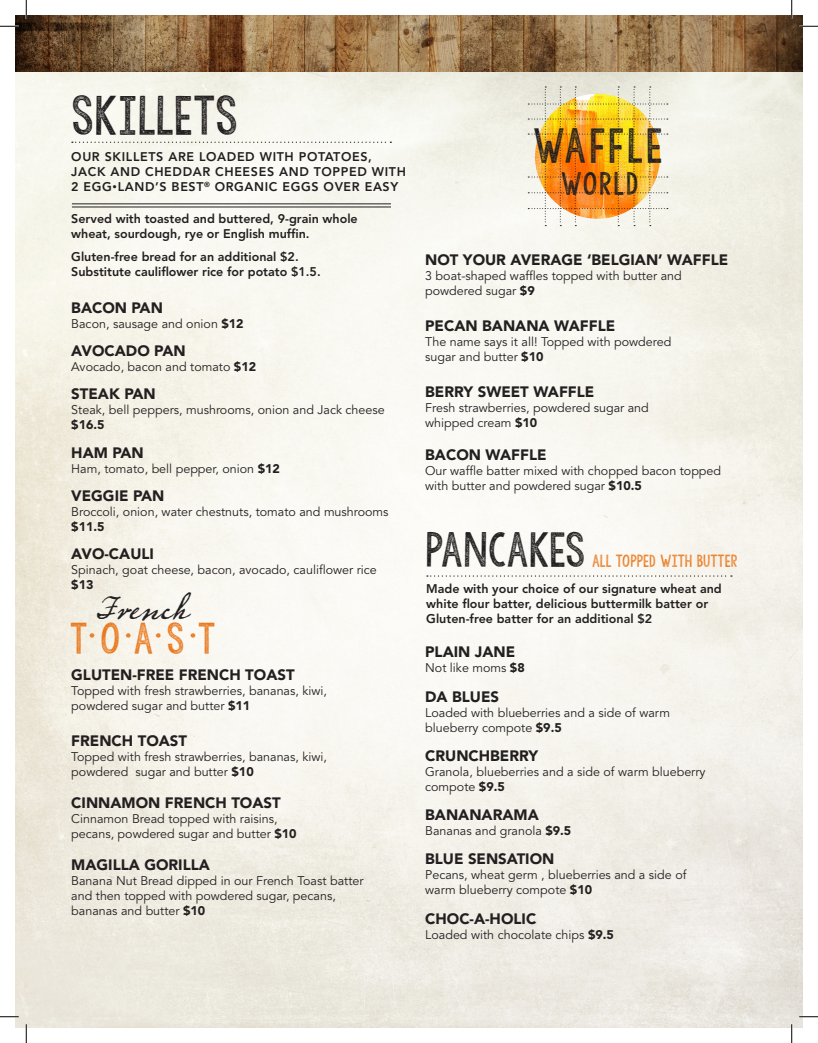
<style>
.page{position:relative;width:818px;height:1043px;background:#fff}
.page>*{position:absolute;margin:0;border:0;box-sizing:border-box;transform-origin:0 0}
.t1{font:43.75px "KG Allof Me";color:#231f20}
.t2{font:38.75px "KG Allof Me";color:#231f20}
.t3{font:34.75px "KG Allof Me";letter-spacing:.37em;color:#e9791e}
.t4{font:34.75px "Dead Man's Hand WF";color:#231f20}
.t5{font:25.5px "KG Allof Me";letter-spacing:.07em;color:#231f20}
.t6{font:900 15px "Avenir";color:#231f20}
.t7{font:13.75px "KG Allof Me";color:#e9791e}
.t8{font:12.5px/15px "Avenir";color:#231f20}
.t9{font:800 12.5px "Avenir";color:#231f20}
.t10{font:800 12.5px "Avenir";letter-spacing:.05em;color:#231f20}
.t11{font:900 12.5px "Avenir";color:#231f20}
.s1{font-family:"Gill Sans";font-weight:400}
.s2{font-weight:900}
</style>
<div class="page">
<img style="left:15px;top:15px;width:787px;height:1012px">
<hr style="left:72px;top:203px;width:319px;height:1px;background:#231f20">
<hr style="left:72px;top:207px;width:319px;height:1px;background:#231f20">
<svg style="left:72px;top:142px;width:319px;height:1px"></svg>
<svg style="left:427px;top:575px;width:305px;height:1px"></svg>
<img style="left:528px;top:87px;width:139px;height:139px">
<svg style="left:0;top:25px;width:19px;height:2px"></svg>
<svg style="left:799px;top:25px;width:19px;height:2px"></svg>
<svg style="left:0;top:1015px;width:19px;height:2px"></svg>
<svg style="left:799px;top:1015px;width:19px;height:2px"></svg>
<svg style="left:25px;top:0;width:2px;height:19px"></svg>
<svg style="left:25px;top:1024px;width:2px;height:18px"></svg>
<svg style="left:790px;top:0;width:2px;height:19px"></svg>
<svg style="left:790px;top:1024px;width:2px;height:18px"></svg>
<p class="t1" style="left:71px;top:86px;width:168px">SKILLETS</p>
<p class="t10" style="left:71px;top:150px;width:302px">OUR SKILLETS ARE LOADED WITH POTATOES,</p>
<p class="t10" style="left:71px;top:165px;width:336px">JACK AND CHEDDAR CHEESES AND TOPPED WITH</p>
<p class="t10" style="left:71px;top:180px;width:328px">2 EGG<span class="s1">•</span>LAND’S BEST<sup>®</sup> ORGANIC EGGS OVER EASY</p>
<p class="t9" style="left:71px;top:211px;width:288px">Served with toasted and buttered, 9-grain whole</p>
<p class="t9" style="left:71px;top:226px;width:240px">wheat, sourdough, rye or English muffin.</p>
<p class="t9" style="left:71px;top:249px;width:229px">Gluten-free bread for an additional $2.</p>
<p class="t9" style="left:71px;top:264px;width:251px">Substitute cauliflower rice for potato $1.5.</p>
<p class="t6" style="left:71px;top:299px;width:93px">BACON PAN</p>
<p class="t8" style="left:71px;top:317px;width:174px">Bacon, sausage and onion <span class="s2">$12</span></p>
<p class="t6" style="left:71px;top:342px;width:116px">AVOCADO PAN</p>
<p class="t8" style="left:71px;top:360px;width:186px">Avocado, bacon and tomato <span class="s2">$12</span></p>
<p class="t6" style="left:71px;top:385px;width:86px">STEAK PAN</p>
<p class="t8" style="left:71px;top:403px;width:315px">Steak, bell peppers, mushrooms, onion and Jack cheese <span class="s2">$16.5</span></p>
<p class="t6" style="left:71px;top:443px;width:74px">HAM PAN</p>
<p class="t8" style="left:71px;top:461px;width:210px">Ham, tomato, bell pepper, onion <span class="s2">$12</span></p>
<p class="t6" style="left:71px;top:486px;width:95px">VEGGIE PAN</p>
<p class="t8" style="left:71px;top:504px;width:319px">Broccoli, onion, water chestnuts, tomato and mushrooms <span class="s2">$11.5</span></p>
<p class="t6" style="left:71px;top:544px;width:84px">AVO-CAULI</p>
<p class="t8" style="left:71px;top:562px;width:307px">Spinach, goat cheese, bacon, avocado, cauliflower rice</p>
<p class="t11" style="left:71px;top:576px;width:24px">$13</p>
<p class="t4" style="left:97px;top:586px;width:93px">French</p>
<p class="t3" style="left:70px;top:615px;width:147px">TOAST</p>
<p class="t3" style="left:88px;top:599px;width:9px">.</p>
<p class="t3" style="left:125px;top:599px;width:9px">.</p>
<p class="t3" style="left:155px;top:599px;width:9px">.</p>
<p class="t3" style="left:189px;top:599px;width:9px">.</p>
<p class="t6" style="left:71px;top:666px;width:225px">GLUTEN-FREE FRENCH TOAST</p>
<p class="t8" style="left:71px;top:683px;width:257px">Topped with fresh strawberries, bananas, kiwi,</p>
<p class="t8" style="left:71px;top:698px;width:180px">powdered sugar and butter <span class="s2">$11</span></p>
<p class="t6" style="left:71px;top:732px;width:117px">FRENCH TOAST</p>
<p class="t8" style="left:71px;top:749px;width:257px">Topped with fresh strawberries, bananas, kiwi,</p>
<p class="t8" style="left:71px;top:764px;width:184px">powdered sugar and butter <span class="s2">$10</span></p>
<p class="t6" style="left:71px;top:793px;width:211px">CINNAMON FRENCH TOAST</p>
<p class="t8" style="left:71px;top:811px;width:208px">Cinnamon Bread topped with raisins,</p>
<p class="t8" style="left:71px;top:826px;width:227px">pecans, powdered sugar and butter <span class="s2">$10</span></p>
<p class="t6" style="left:71px;top:855px;width:140px">MAGILLA GORILLA</p>
<p class="t8" style="left:71px;top:873px;width:294px">Banana Nut Bread dipped in our French Toast batter</p>
<p class="t8" style="left:71px;top:888px;width:266px">and then topped with powdered sugar, pecans,</p>
<p class="t8" style="left:71px;top:903px;width:136px">bananas and butter <span class="s2">$10</span></p>
<p class="t2" style="left:532px;top:120px;width:131px">WAFFLE</p>
<p class="t5" style="left:561px;top:167px;width:79px">WORLD</p>
<p class="t6" style="left:425px;top:251px;width:304px">NOT YOUR AVERAGE ‘BELGIAN’ WAFFLE</p>
<p class="t8" style="left:425px;top:269px;width:258px">3 boat-shaped waffles topped with butter and</p>
<p class="t8" style="left:425px;top:284px;width:111px">powdered sugar <span class="s2">$9</span></p>
<p class="t6" style="left:425px;top:317px;width:191px">PECAN BANANA WAFFLE</p>
<p class="t8" style="left:425px;top:335px;width:248px">The name says it all! Topped with powdered</p>
<p class="t8" style="left:425px;top:350px;width:120px">sugar and butter <span class="s2">$10</span></p>
<p class="t6" style="left:425px;top:383px;width:171px">BERRY SWEET WAFFLE</p>
<p class="t8" style="left:425px;top:401px;width:225px">Fresh strawberries, powdered sugar and</p>
<p class="t8" style="left:425px;top:416px;width:114px">whipped cream <span class="s2">$10</span></p>
<p class="t6" style="left:425px;top:446px;width:123px">BACON WAFFLE</p>
<p class="t8" style="left:425px;top:464px;width:297px">Our waffle batter mixed with chopped bacon topped</p>
<p class="t8" style="left:425px;top:479px;width:218px">with butter and powdered sugar <span class="s2">$10.5</span></p>
<p class="t2" style="left:425px;top:524px;width:161px">PANCAKES</p>
<p class="t7" style="left:592px;top:552px;width:147px">ALL TOPPED WITH BUTTER</p>
<p class="t9" style="left:426px;top:581px;width:297px">Made with your choice of our signature wheat and</p>
<p class="t9" style="left:426px;top:596px;width:283px">white flour batter, delicious buttermilk batter or</p>
<p class="t9" style="left:426px;top:611px;width:227px">Gluten-free batter for an additional $2</p>
<p class="t6" style="left:425px;top:643px;width:92px">PLAIN JANE</p>
<p class="t8" style="left:425px;top:660px;width:101px">Not like moms <span class="s2">$8</span></p>
<p class="t6" style="left:425px;top:687px;width:75px">DA BLUES</p>
<p class="t8" style="left:425px;top:705px;width:246px">Loaded with blueberries and a side of warm</p>
<p class="t8" style="left:425px;top:720px;width:138px">blueberry compote <span class="s2">$9.5</span></p>
<p class="t6" style="left:425px;top:746px;width:115px">CRUNCHBERRY</p>
<p class="t8" style="left:425px;top:764px;width:282px">Granola, blueberries and a side of warm blueberry</p>
<p class="t8" style="left:425px;top:779px;width:81px">compote <span class="s2">$9.5</span></p>
<p class="t6" style="left:425px;top:805px;width:115px">BANANARAMA</p>
<p class="t8" style="left:425px;top:823px;width:148px">Bananas and granola <span class="s2">$9.5</span></p>
<p class="t6" style="left:425px;top:850px;width:131px">BLUE SENSATION</p>
<p class="t8" style="left:425px;top:867px;width:263px">Pecans, wheat germ , blueberries and a side of</p>
<p class="t8" style="left:425px;top:882px;width:168px">warm blueberry compote <span class="s2">$10</span></p>
<p class="t6" style="left:425px;top:909px;width:113px">CHOC-A-HOLIC</p>
<p class="t8" style="left:425px;top:927px;width:190px">Loaded with chocolate chips <span class="s2">$9.5</span></p>
</div>
